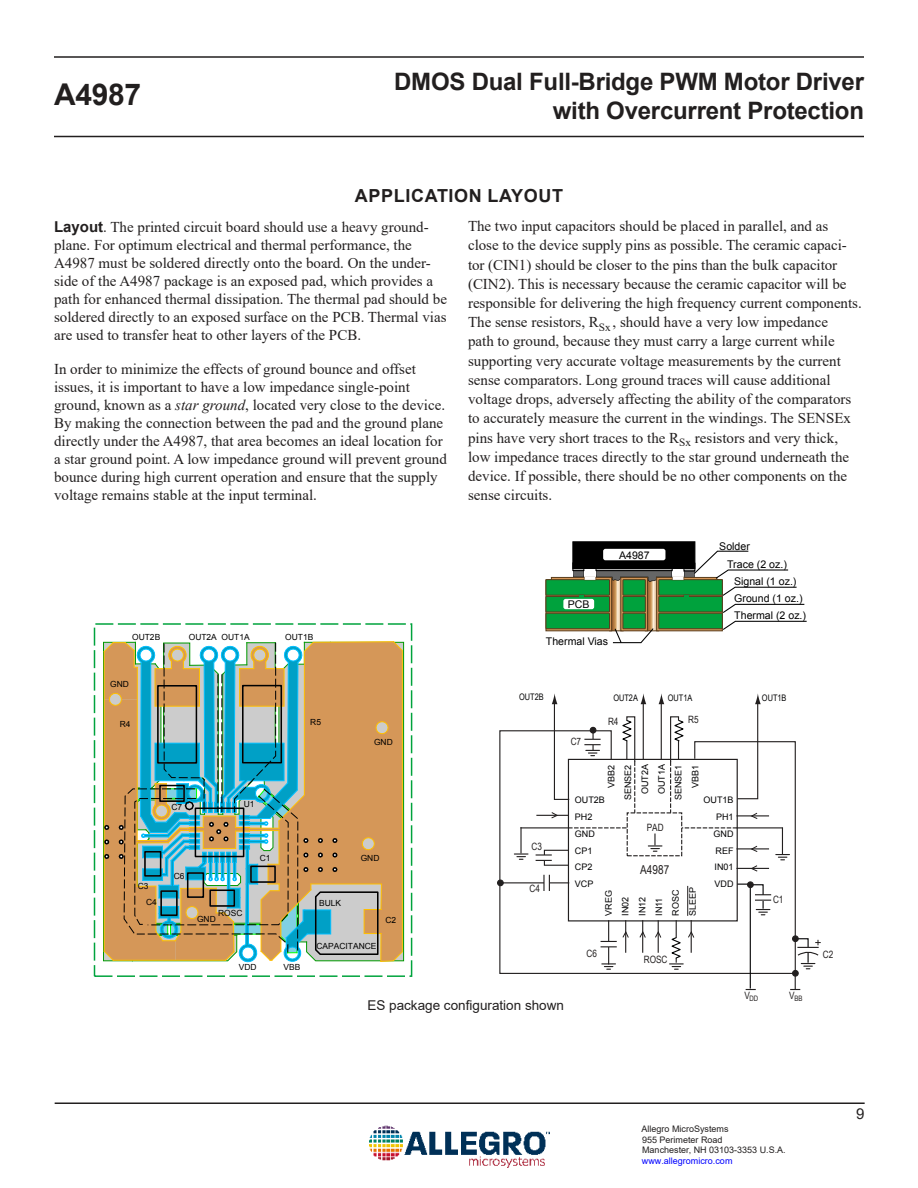
<style>
.page{position:relative;width:918px;height:1188px;background:#fff}
.page>*{position:absolute;margin:0;border:0;box-sizing:border-box;transform-origin:0 0}
.t1{font:700 30px "Arial";letter-spacing:-.01em;color:#221f1f}
.t2{font:700 24px/28.8px "Arial";letter-spacing:-.01em;color:#221f1f;text-align:right}
.t3{font:700 18px "Arial";letter-spacing:.035em;color:#221f1f}
.t4{font:15px/19.2px "Times New Roman";color:#221f1f}
.t5{font:15px "Arial";color:#221f1f}
.t6{font:13.5px "Arial";color:#221f1f}
.t7{font:12.3px "Arial Narrow";color:#221f1f}
.t8{font:10.65px/17.1px "Arial";color:#000}
.t9{font:10.05px "Arial Narrow";color:#221f1f}
.t10{font:9px/16.8px "Arial";color:#020203}
.t11{font:9px/10.8px "Arial";color:#221f1f}
.t12{font:9px "Arial";color:#00f}
.t13{font:9px "Arial Narrow";color:#020203}
.t14{font:8.4px/15.9px "Arial";color:#000}
.t15{font:7.5px "Arial Narrow";color:#221f1f}
.s1{font-family:"Arial";font-weight:700}
.s2{font-style:italic}
</style>
<div class="page">
<hr style="left:55px;top:1102px;width:810px;height:2px;background:#221f1f">
<hr style="left:54px;top:136px;width:810px;height:1px;background:#221f1f">
<hr style="left:54px;top:56px;width:810px;height:2px;background:#221f1f">
<img style="left:370px;top:1125px;width:180px;height:43px">
<div style="left:573px;top:542px;width:122px;height:27px;background:#000"></div>
<div style="left:603px;top:549px;width:62px;height:11px;background:#fff;border-radius:2px"></div>
<svg style="left:545px;top:550px;width:262px;height:94px"></svg>
<svg style="left:499px;top:730px;width:297px;height:244px"></svg>
<svg style="left:648px;top:834px;width:14px;height:18px"></svg>
<div style="left:544px;top:850px;width:25px;height:16px;border:1px solid #221f1f"></div>
<svg style="left:536px;top:854px;width:16px;height:7px"></svg>
<hr style="left:625px;top:921px;width:1px;height:31px;background:#221f1f">
<hr style="left:642px;top:921px;width:1px;height:31px;background:#221f1f">
<svg style="left:639px;top:930px;width:7px;height:9px"></svg>
<hr style="left:658px;top:921px;width:1px;height:31px;background:#221f1f">
<svg style="left:654px;top:930px;width:8px;height:9px"></svg>
<hr style="left:691px;top:921px;width:1px;height:31px;background:#221f1f">
<hr style="left:537px;top:815px;width:31px;height:1px;background:#221f1f">
<svg style="left:551px;top:812px;width:8px;height:7px"></svg>
<hr style="left:737px;top:815px;width:32px;height:1px;background:#221f1f">
<svg style="left:750px;top:812px;width:8px;height:8px"></svg>
<hr style="left:737px;top:848px;width:32px;height:1px;background:#221f1f">
<svg style="left:750px;top:845px;width:8px;height:8px"></svg>
<hr style="left:737px;top:868px;width:32px;height:1px;background:#221f1f">
<svg style="left:750px;top:865px;width:8px;height:7px"></svg>
<hr style="left:608px;top:921px;width:1px;height:43px;background:#221f1f">
<svg style="left:601px;top:930px;width:28px;height:17px"></svg>
<div style="left:497px;top:880px;width:7px;height:6px;border:1px solid #221f1f;border-radius:50%"></div>
<div style="left:747px;top:881px;width:7px;height:7px;border:1px solid #221f1f;border-radius:50%"></div>
<div style="left:792px;top:935px;width:7px;height:7px;border:1px solid #221f1f;border-radius:50%"></div>
<div style="left:627px;top:812px;width:55px;height:44px;border:1px dashed #221f1f"></div>
<div style="left:568px;top:759px;width:170px;height:162px;border:1px solid #221f1f"></div>
<hr style="left:521px;top:827px;width:47px;height:1px;background:#221f1f">
<svg style="left:568px;top:827px;width:59px;height:1px"></svg>
<svg style="left:682px;top:827px;width:55px;height:1px"></svg>
<hr style="left:737px;top:827px;width:45px;height:1px;background:#221f1f">
<hr style="left:500px;top:882px;width:69px;height:1px;background:#221f1f">
<svg style="left:543px;top:875px;width:7px;height:16px"></svg>
<svg style="left:620px;top:716px;width:16px;height:97px"></svg>
<svg style="left:669px;top:716px;width:17px;height:97px"></svg>
<svg style="left:641px;top:693px;width:5px;height:11px"></svg>
<hr style="left:643px;top:704px;width:1px;height:55px;background:#221f1f">
<svg style="left:552px;top:693px;width:18px;height:108px"></svg>
<svg style="left:659px;top:693px;width:5px;height:11px"></svg>
<hr style="left:661px;top:704px;width:1px;height:55px;background:#221f1f">
<svg style="left:737px;top:693px;width:24px;height:107px"></svg>
<hr style="left:520px;top:828px;width:2px;height:25px;background:#221f1f">
<svg style="left:514px;top:853px;width:14px;height:7px"></svg>
<svg style="left:584px;top:727px;width:17px;height:29px"></svg>
<hr style="left:676px;top:921px;width:1px;height:41px;background:#221f1f">
<svg style="left:776px;top:828px;width:13px;height:32px"></svg>
<svg style="left:669px;top:930px;width:26px;height:40px"></svg>
<svg style="left:602px;top:963px;width:13px;height:7px"></svg>
<svg style="left:736px;top:882px;width:35px;height:108px"></svg>
<svg style="left:791px;top:936px;width:29px;height:54px"></svg>
<hr style="left:687px;top:886px;width:1px;height:30px;background:#221f1f">
<svg style="left:103px;top:641px;width:301px;height:321px;background:#a4a584"></svg>
<div style="left:94px;top:623px;width:318px;height:354px;border:2px dashed #00a33d"></div>
<h1 class="t1" style="left:54px;top:84px;width:89px">A4987</h1>
<h2 class="t2" style="left:394px;top:69px;width:471px">DMOS Dual Full-Bridge PWM Motor Driver with Overcurrent Protection</h2>
<p class="t3" style="left:355px;top:189px;width:210px">APPLICATION LAYOUT</p>
<p class="t4" style="left:54px;top:217px;width:394px;line-height:18px"><span class="s1">Layout</span>. The printed circuit board should use a heavy ground&shy;plane. For optimum electrical and thermal performance, the A4987 must be soldered directly onto the board. On the under&shy;side of the A4987 package is an exposed pad, which provides a path for enhanced thermal dissipation. The thermal pad should be soldered directly to an exposed surface on the PCB. Thermal vias are used to transfer heat to other layers of the PCB.</p>
<p class="t4" style="left:54px;top:359px;width:394px;line-height:18px">In order to minimize the effects of ground bounce and offset issues, it is important to have a low impedance single-point ground, known as a <span class="s2">star ground</span>, located very close to the device.<br>By making the connection between the pad and the ground plane directly under the A4987, that area becomes an ideal location for a star ground point. A low impedance ground will prevent ground bounce during high current operation and ensure that the supply voltage remains stable at the input terminal.</p>
<p class="t4" style="left:468px;top:216px;width:395px">The two input capacitors should be placed in parallel, and as close to the device supply pins as possible. The ceramic capaci&shy;tor (CIN1) should be closer to the pins than the bulk capacitor (CIN2). This is necessary because the ceramic capacitor will be responsible for delivering the high frequency current components.<br>The sense resistors, R<sub>Sx</sub> , should have a very low impedance<br>path to ground, because they must carry a large current while supporting very accurate voltage measurements by the current sense comparators. Long ground traces will cause additional voltage drops, adversely affecting the ability of the comparators to accurately measure the current in the windings. The SENSEx pins have very short traces to the R<sub>Sx</sub> resistors and very thick, low impedance traces directly to the star ground underneath the device. If possible, there should be no other components on the sense circuits.</p>
<p class="t14" style="left:132px;top:629px;width:30px">OUT2B</p>
<p class="t14" style="left:189px;top:629px;width:62px">OUT2A OUT1A</p>
<p class="t14" style="left:285px;top:629px;width:30px">OUT1B</p>
<p class="t8" style="left:619px;top:547px;width:32px">A4987</p>
<p class="t8" style="left:568px;top:596px;width:23px">PCB</p>
<p class="t8" style="left:546px;top:634px;width:64px">Thermal Vias</p>
<p class="t8" style="left:719px;top:538px;width:32px">Solder</p>
<p class="t8" style="left:734px;top:557px;width:74px;text-indent:-7px">Trace (2 oz.)<br>Signal (1 oz.)<br>Ground (1 oz.)<br>Thermal (2 oz.)</p>
<p class="t14" style="left:110px;top:676px;width:20px">GND</p>
<p class="t14" style="left:120px;top:716px;width:12px">R4</p>
<p class="t14" style="left:146px;top:878px;width:12px;text-indent:-8px">C3<br>C4</p>
<p class="t14" style="left:171px;top:799px;width:12px">C7</p>
<p class="t14" style="left:244px;top:796px;width:12px">U1</p>
<p class="t14" style="left:174px;top:869px;width:12px">C6</p>
<p class="t14" style="left:218px;top:905px;width:26px">ROSC</p>
<p class="t14" style="left:197px;top:911px;width:20px">GND</p>
<p class="t14" style="left:260px;top:850px;width:12px">C1</p>
<p class="t14" style="left:239px;top:959px;width:19px">VDD</p>
<p class="t14" style="left:283px;top:959px;width:18px">VBB</p>
<p class="t14" style="left:310px;top:714px;width:12px">R5</p>
<p class="t14" style="left:374px;top:735px;width:20px">GND</p>
<p class="t14" style="left:319px;top:895px;width:24px">BULK</p>
<p class="t14" style="left:361px;top:850px;width:20px">GND</p>
<p class="t14" style="left:385px;top:913px;width:12px">C2</p>
<p class="t14" style="left:317px;top:938px;width:61px">CAPACITANCE</p>
<p class="t13" style="left:519px;top:692px;width:26px">OUT2B</p>
<p class="t13" style="left:668px;top:693px;width:26px">OUT1A</p>
<p class="t13" style="left:762px;top:693px;width:26px">OUT1B</p>
<p class="t13" style="left:613px;top:693px;width:26px">OUT2A</p>
<p class="t9" style="left:532px;top:841px;width:12px">C3</p>
<p class="t9" style="left:530px;top:883px;width:12px">C4</p>
<p class="t9" style="left:571px;top:736px;width:12px">C7</p>
<p class="t9" style="left:608px;top:715px;width:12px">R4</p>
<p class="t9" style="left:688px;top:714px;width:12px">R5</p>
<p class="t10" style="left:603px;top:800px;width:38px;text-align:right;rotate:-90deg">VBB2<br>SENSE2<br>OUT2A<br>OUT1A<br>SENSE1<br>VBB1</p>
<p class="t10" style="left:575px;top:792px;width:32px">OUT2B<br>PH2<br>GND<br>CP1<br>CP2<br>VCP</p>
<p class="t10" style="left:714px;top:792px;width:21px;text-align:justify;text-indent:-10px">OUT1B PH1<br>GND REF IN01<br>VDD</p>
<p class="t10" style="left:600px;top:916px;width:31px;rotate:-90deg">VREG<br>IN02<br>IN12<br>IN11<br>ROSC<br>SLEEP</p>
<p class="t9" style="left:647px;top:822px;width:18px">PAD</p>
<p class="t7" style="left:640px;top:863px;width:30px">A4987</p>
<p class="t9" style="left:587px;top:947px;width:12px">C6</p>
<p class="t9" style="left:644px;top:954px;width:25px">ROSC</p>
<p class="t9" style="left:773px;top:894px;width:12px">C1</p>
<p class="t6" style="left:367px;top:999px;width:198px">ES package configuration shown</p>
<p class="t15" style="left:744px;top:994px;width:15px"><sup>V</sup>DD</p>
<p class="t15" style="left:789px;top:994px;width:15px"><sup>V</sup>BB</p>
<p class="t9" style="left:823px;top:949px;width:12px">C2</p>
<p class="t11" style="left:642px;top:1124px;width:146px">Allegro MicroSystems<br>955 Perimeter Road<br>Manchester, NH 03103-3353 U.S.A.</p>
<p class="t12" style="left:642px;top:1158px;width:92px">www.allegromicro.com</p>
<p class="t5" style="left:856px;top:1106px;width:10px">9</p>
</div>
